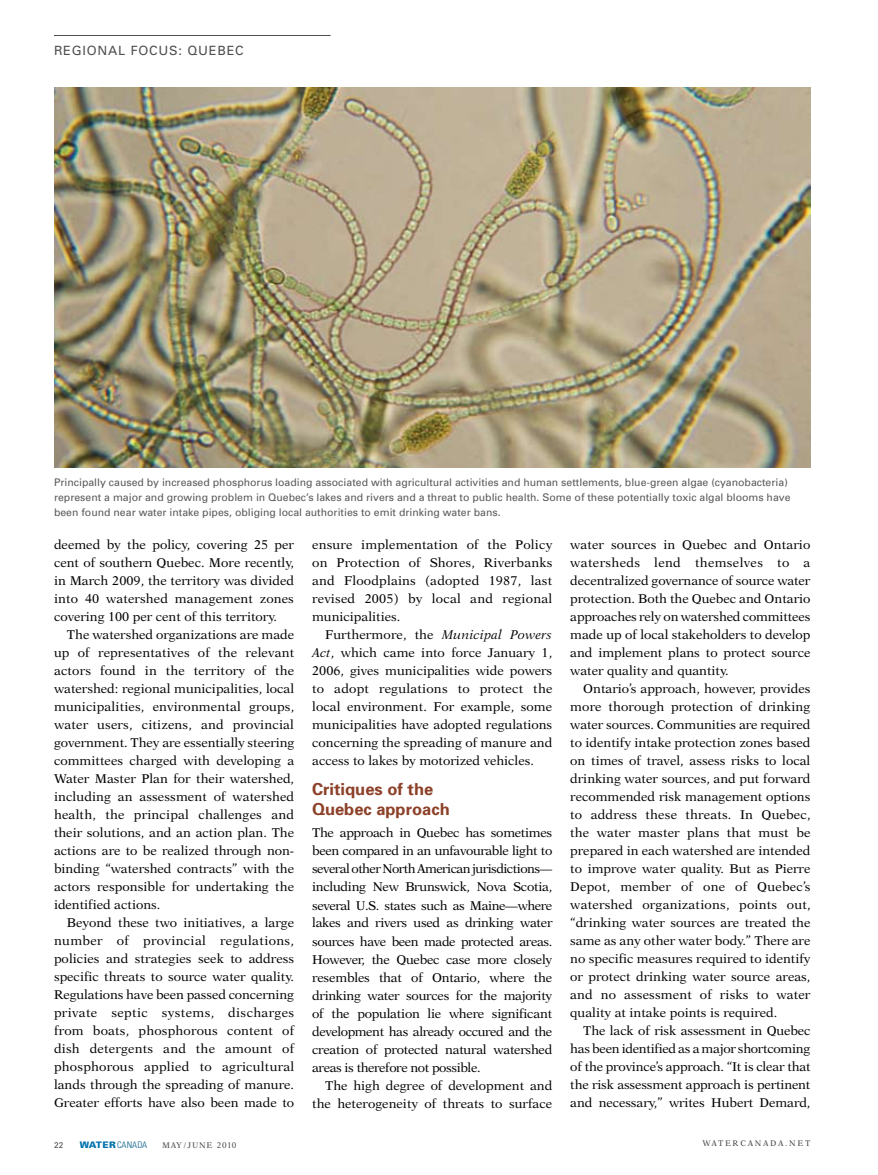
<style>
.page{position:relative;width:878px;height:1175px;background:#fff}
.page>*{position:absolute;margin:0;border:0;box-sizing:border-box;transform-origin:0 0}
.t1{font:700 16.5px/19.5px "Univers";color:#8d4028}
.t2{font:12.75px/18px "New Aster";color:#000;text-align:justify}
.t3{font:12.75px "Univers";letter-spacing:.06em;color:#4e4e4e}
.t4{font:10.5px/15px "Univers";color:#58595b}
.t5{font:300 condensed 9px "Univers";letter-spacing:.01em;color:#005a84}
.t6{font:8.25px "New Aster";letter-spacing:.2em;color:#4e4e4e}
.t7{font:8.25px "Univers";color:#4e4e4e}
.s1{font-style:italic}
.s2{font-weight:900;font-stretch:normal;color:#0072ae}
</style>
<div class="page">
<hr style="left:54px;top:35px;width:276px;height:1px;background:#4e4e4e">
<img style="left:54px;top:88px;width:756px;height:380px">
<p class="t3" style="left:54px;top:43px;width:182px">REGIONAL FOCUS: que bec</p>
<p class="t4" style="left:54px;top:474px;width:738px">Principally caused by increased phosphorus loading associated with agricultural activities and human settlements, blue-green algae (cyanobacteria) represent a major and growing problem in Quebec’s lakes and rivers and a threat to public health. Some of these potentially toxic algal blooms have been found near water intake pipes, obliging local authorities to emit drinking water bans.</p>
<p class="t2" style="left:54px;top:535px;width:241px">deemed by the policy, covering 25 per cent of southern Quebec. More recently, in March 2009, the territory was divided into 40 watershed management zones covering 100 per cent of this territory.</p>
<p class="t2" style="left:54px;top:625px;width:242px;text-indent:13px">The watershed organizations are made up of representatives of the relevant actors found in the territory of the watershed: regional municipalities, local municipalities, environmental groups, water users, citizens, and provincial government. They are essentially steering committees charged with developing a Water Master Plan for their watershed, including an assessment of watershed health, the principal challenges and their solutions, and an action plan. The actions are to be realized through non&shy;binding “watershed contracts” with the actors responsible for undertaking the identified actions.</p>
<p class="t2" style="left:54px;top:913px;width:242px;text-indent:13px">Beyond these two initiatives, a large number of provincial regulations, policies and strategies seek to address specific threats to source water quality.<br>Regulations have been passed concerning private septic systems, discharges from boats, phosphorous content of dish detergents and the amount of phosphorous applied to agricultural lands through the spreading of manure.<br>Greater efforts have also been made to</p>
<p class="t2" style="left:312px;top:535px;width:242px">ensure implementation of the Policy on Protection of Shores, Riverbanks and Floodplains (adopted 1987, last revised 2005) by local and regional municipalities.</p>
<p class="t2" style="left:312px;top:625px;width:242px;text-indent:13px">Furthermore, the <span class="s1">Municipal Powers Act</span>, which came into force January 1, 2006, gives municipalities wide powers to adopt regulations to protect the local environment. For example, some municipalities have adopted regulations concerning the spreading of manure and access to lakes by motorized vehicles.</p>
<p class="t1" style="left:312px;top:779px;width:139px">Critiques of the<br>Quebec approach</p>
<p class="t2" style="left:312px;top:824px;width:242px">The approach in Quebec has sometimes been compared in an unfavourable light to several other North American jurisdictions— including New Brunswick, Nova Scotia, several U.S. states such as Maine—where lakes and rivers used as drinking water sources have been made protected areas.<br>However, the Quebec case more closely resembles that of Ontario, where the drinking water sources for the majority of the population lie where significant development has already occured and the creation of protected natural watershed areas is therefore not possible.</p>
<p class="t2" style="left:312px;top:1076px;width:241px;text-align:right">The high degree of development and the heterogeneity of threats to surface</p>
<p class="t2" style="left:570px;top:535px;width:242px">water sources in Quebec and Ontario watersheds lend themselves to a decentralized governance of source water protection. Both the Quebec and Ontario approaches rely on watershed committees made up of local stakeholders to develop and implement plans to protect source water quality and quantity.</p>
<p class="t2" style="left:570px;top:679px;width:242px;text-indent:13px">Ontario’s approach, however, provides more thorough protection of drinking water sources. Communities are required to identify intake protection zones based on times of travel, assess risks to local drinking water sources, and put forward recommended risk management options to address these threats. In Quebec, the water master plans that must be prepared in each watershed are intended to improve water quality. But as Pierre Depot, member of one of Quebec’s watershed organizations, points out, “drinking water sources are treated the same as any other water body.” There are no specific measures required to identify or protect drinking water source areas, and no assessment of risks to water quality at intake points is required.</p>
<p class="t2" style="left:570px;top:1021px;width:242px;text-indent:13px">The lack of risk assessment in Quebec has been identified as a major shortcoming of the province’s approach. “It is clear that the risk assessment approach is pertinent and necessary,” writes Hubert Demard,</p>
<p class="t7" style="left:54px;top:1140px;width:11px">22</p>
<p class="t5" style="left:80px;top:1139px;width:69px"><span class="s2">WATER</span>CANADA</p>
<p class="t6" style="left:162px;top:1140px;width:38px">MAY /JUNE</p>
<p class="t6" style="left:217px;top:1140px;width:21px">2010</p>
<p class="t6" style="left:702px;top:1138px;width:107px">wat erc anad a.net</p>
</div>
